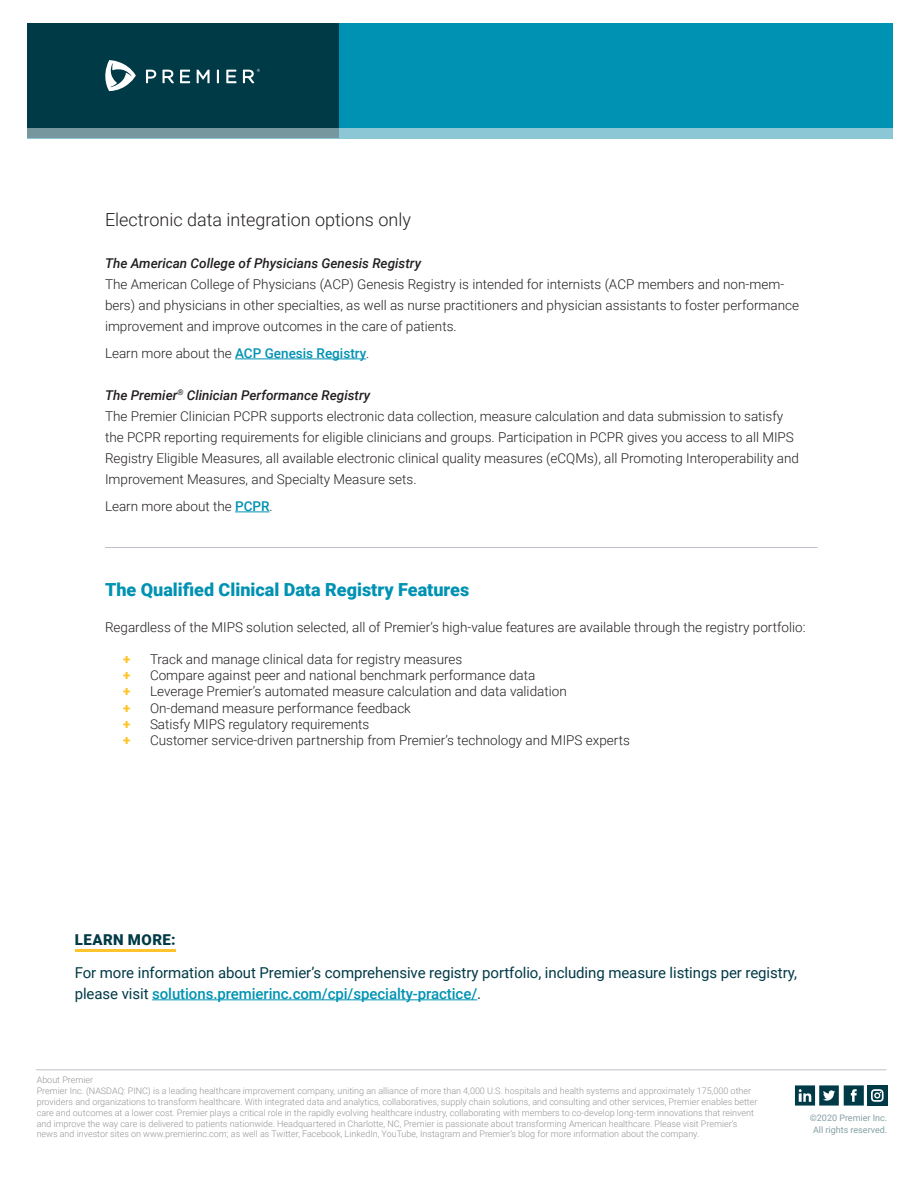
<style>
.page{position:relative;width:918px;height:1188px;background:#fff}
.page>*{position:absolute;margin:0;border:0;box-sizing:border-box;transform-origin:0 0}
.t1{font:900 18px "Roboto";color:#0092b3}
.t2{font:300 18px "Roboto";color:#231f20}
.Callout_-_Body_Copy{font:15px/21px "Roboto";letter-spacing:-.005em;color:#003a47}
.Callout_-_Body_Copy-2{font:900 15px "Roboto";letter-spacing:.03em;color:#003a47}
.t3{font:300 13.5px/21px "Roboto";color:#231f20}
.t4{font:italic 500 13.5px "Roboto";color:#231f20}
.t5{font:900 13.5px "Roboto";color:#fec42e}
.t6{font:300 9px/10.8px "Roboto";color:#939598}
.t7{font:9px "Roboto";color:#85a0a6}
.s1{font-weight:500;color:#0092b3}
</style>
<div class="page">
<div style="left:27px;top:128px;width:866px;height:11px;background:#8cc7d6"></div>
<div style="left:27px;top:23px;width:866px;height:105px;background:#0092b3"></div>
<div style="left:27px;top:23px;width:311px;height:105px;background:#003a47"></div>
<div style="left:27px;top:128px;width:311px;height:9px;background:#77979f"></div>
<svg style="left:105px;top:60px;width:31px;height:31px"></svg>
<svg style="left:146px;top:70px;width:10px;height:13px"></svg>
<svg style="left:163px;top:70px;width:11px;height:13px"></svg>
<svg style="left:180px;top:70px;width:10px;height:13px"></svg>
<svg style="left:197px;top:70px;width:13px;height:13px"></svg>
<svg style="left:217px;top:70px;width:2px;height:13px"></svg>
<svg style="left:226px;top:70px;width:10px;height:13px"></svg>
<svg style="left:243px;top:69px;width:17px;height:14px"></svg>
<hr style="left:235px;top:359px;width:131px;height:1px;background:#0092b3">
<hr style="left:235px;top:512px;width:35px;height:1px;background:#0092b3">
<hr style="left:152px;top:999px;width:325px;height:1px;background:#0092b3">
<hr style="left:75px;top:949px;width:101px;height:3px;background:#fec42e">
<svg style="left:795px;top:1085px;width:69px;height:21px"></svg>
<div style="left:867px;top:1085px;width:20px;height:21px;background:#003a47"></div>
<svg style="left:871px;top:1089px;width:13px;height:13px"></svg>
<hr style="left:36px;top:1069px;width:850px;height:1px;background:#bcc0c6">
<hr style="left:105px;top:547px;width:713px;height:1px;background:#bcc0c6">
<p class="t2" style="left:105px;top:207px;width:307px">Electronic data integration options only</p>
<p class="t4" style="left:105px;top:254px;width:318px">The American College of Physicians Genesis Registry</p>
<p class="t3" style="left:105px;top:273px;width:696px">The American College of Physicians (ACP) Genesis Registry is intended for internists (ACP members and non-mem&shy;bers) and physicians in other specialties, as well as nurse practitioners and physician assistants to foster performance improvement and improve outcomes in the care of patients.</p>
<p class="t3" style="left:105px;top:342px;width:266px">Learn more about the <span class="s1">ACP Genesis Registry</span>.</p>
<p class="t4" style="left:105px;top:386px;width:267px">The Premier<sup>®</sup> Clinician Performance Registry</p>
<p class="t3" style="left:105px;top:405px;width:696px">The Premier Clinician PCPR supports electronic data collection, measure calculation and data submission to satisfy the PCPR reporting requirements for eligible clinicians and groups. Participation in PCPR gives you access to all MIPS Registry Eligible Measures, all available electronic clinical quality measures (eCQMs), all Promoting Interoperability and Improvement Measures, and Specialty Measure sets.</p>
<p class="t3" style="left:105px;top:495px;width:169px">Learn more about the <span class="s1">PCPR</span>.</p>
<p class="t1" style="left:105px;top:576px;width:366px">The Qualified Clinical Data Registry Features</p>
<p class="t3" style="left:105px;top:616px;width:702px">Regardless of the MIPS solution selected, all of Premier’s high-value features are available through the registry portfolio:</p>
<p class="t5" style="left:123px;top:650px;width:9px">+</p>
<p class="t3" style="left:150px;top:648px;width:314px">Track and manage clinical data for registry measures</p>
<p class="t5" style="left:123px;top:666px;width:9px">+</p>
<p class="t3" style="left:150px;top:664px;width:387px">Compare against peer and national benchmark performance data</p>
<p class="t5" style="left:123px;top:682px;width:9px">+</p>
<p class="t3" style="left:150px;top:681px;width:418px">Leverage Premier’s automated measure calculation and data validation</p>
<p class="t5" style="left:123px;top:698px;width:9px">+</p>
<p class="t3" style="left:150px;top:697px;width:262px">On-demand measure performance feedback</p>
<p class="t5" style="left:123px;top:714px;width:9px">+</p>
<p class="t3" style="left:150px;top:713px;width:221px">Satisfy MIPS regulatory requirements</p>
<p class="t5" style="left:123px;top:731px;width:9px">+</p>
<p class="t3" style="left:150px;top:729px;width:481px">Customer service-driven partnership from Premier’s technology and MIPS experts</p>
<p class="Callout_-_Body_Copy-2" style="left:75px;top:929px;width:102px">LEARN MORE:</p>
<p class="Callout_-_Body_Copy" style="left:75px;top:961px;width:724px">For more information about Premier’s comprehensive registry portfolio, including measure listings per registry, please visit <span class="s1">solutions.premierinc.com/cpi/specialty-practice/</span>.</p>
<p class="t6" style="left:37px;top:1074px;width:722px">About Premier<br>Premier Inc. (NASDAQ: PINC) is a leading healthcare improvement company, uniting an alliance of more than 4,000 U.S. hospitals and health systems and approximately 175,000 other providers and organizations to transform healthcare. With integrated data and analytics, collaboratives, supply chain solutions, and consulting and other services, Premier enables better care and outcomes at a lower cost. Premier plays a critical role in the rapidly evolving healthcare industry, collaborating with members to co-develop long-term innovations that reinvent and improve the way care is delivered to patients nationwide. Headquartered in Charlotte, NC, Premier is passionate about transforming American healthcare. Please visit Premier’s news and investor sites on www.premierinc.com; as well as Twitter, Facebook, LinkedIn, YouTube, Instagram and Premier’s blog for more information about the company.</p>
<p class="t7" style="left:810px;top:1111px;width:79px">©2020 Premier Inc.</p>
<p class="t7" style="left:813px;top:1123px;width:76px">All rights reserved.</p>
</div>
